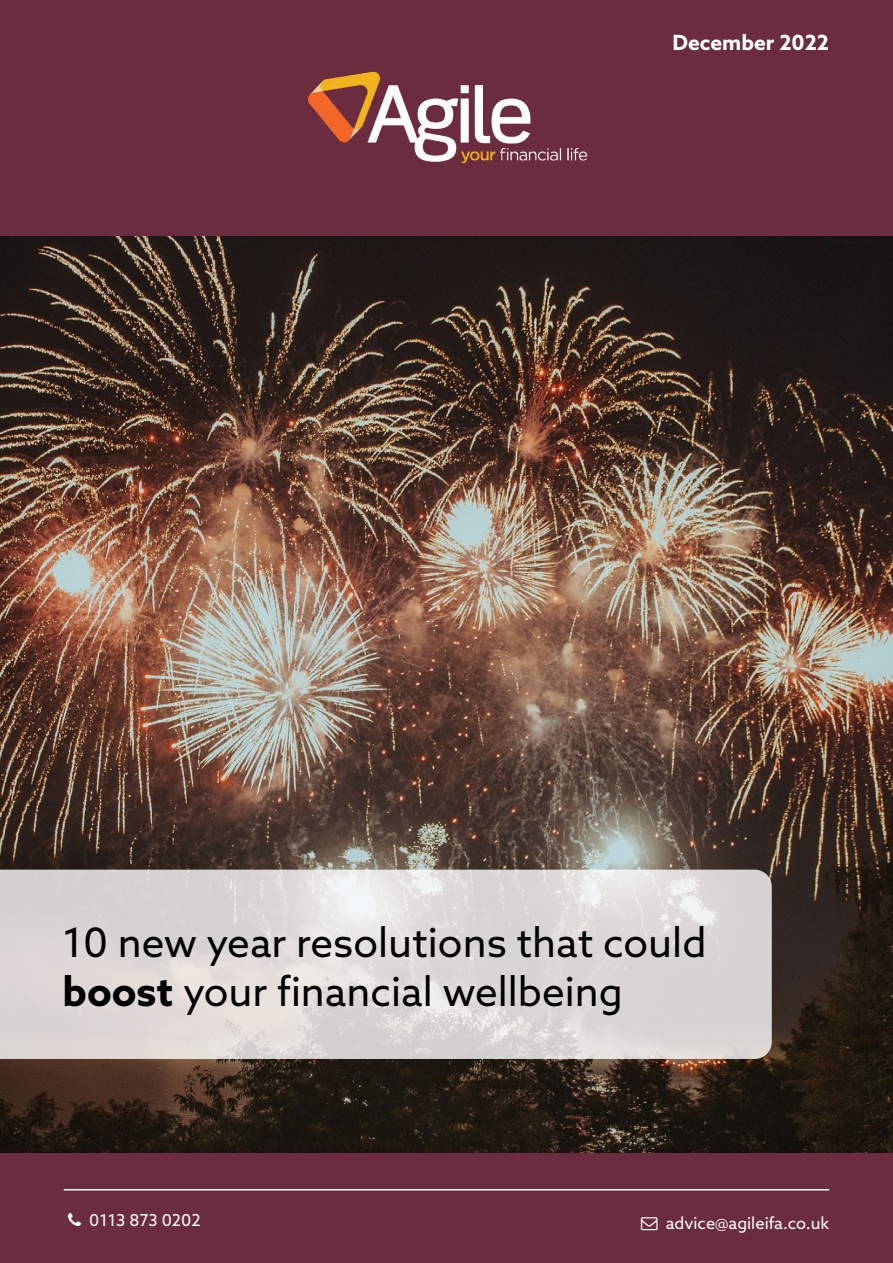
<style>
.page{position:relative;width:893px;height:1263px;background:#fff}
.page>*{position:absolute;margin:0;border:0;box-sizing:border-box;transform-origin:0 0}
.t1{font:40.5px/48.6px "Azo Sans";color:#000}
.t2{font:700 21px "Azo Sans";color:#fff}
.t3{font:16.5px "Azo Sans";color:#fff}
.s1{font-weight:700}
</style>
<div class="page">
<div style="left:0;top:0;width:893px;height:249px;background:#6b2c3f"></div>
<img style="left:0;top:237px;width:893px;height:916px">
<div style="left:0;top:1153px;width:893px;height:110px;background:#6b2c3f"></div>
<svg style="left:0;top:870px;width:772px;height:189px;background:#dcd9d7"></svg>
<hr style="left:64px;top:1189px;width:765px;height:1px;background:#fff">
<img style="left:308px;top:71px;width:280px;height:93px">
<p class="t2" style="left:672px;top:29px;width:158px">December 2022</p>
<p class="t1" style="left:63px;top:918px;width:645px">10 new year resolutions that could <span class="s1">boost</span> your financial wellbeing</p>
<p class="t3" style="left:89px;top:1209px;width:113px">0113 873 0202</p>
<p class="t3" style="left:666px;top:1212px;width:165px">advice@agileifa.co.uk</p>
</div>
